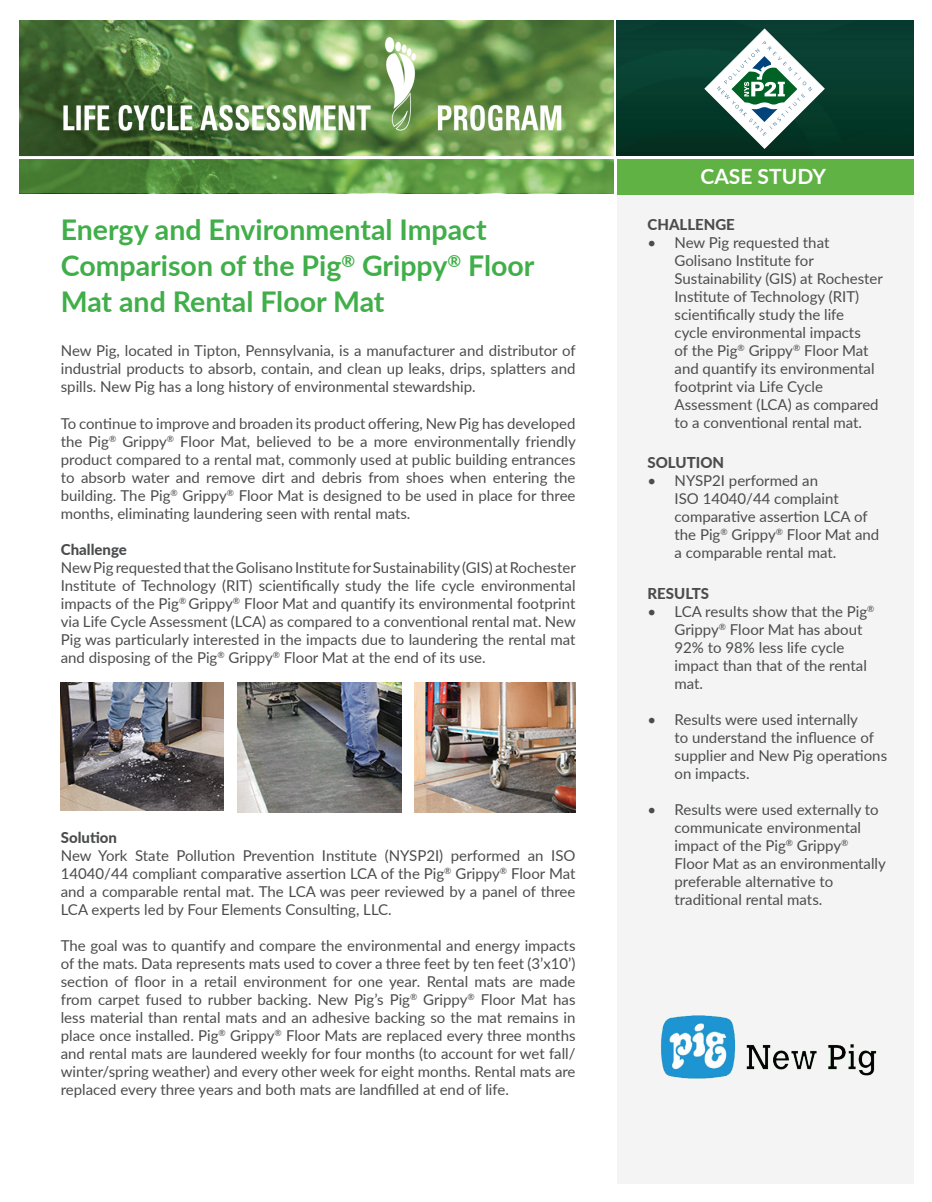
<style>
.page{position:relative;width:932px;height:1202px;background:#fff}
.page>*{position:absolute;margin:0;border:0;box-sizing:border-box;transform-origin:0 0}
.t1{font:700 28.5px/36px "Lato";color:#40ae49}
.t2{font:700 21px "Lato";color:#fff}
.t3{font:15px/18px "Lato";color:#4b4c4d;text-align:justify}
.t4{font:800 15px "Lato";color:#4b4c4d}
</style>
<div class="page">
<div style="left:617px;top:193px;width:296px;height:991px;background:#f4f4f4"></div>
<img style="left:617px;top:20px;width:296px;height:135px">
<svg style="left:704px;top:29px;width:120px;height:119px"></svg>
<img style="left:19px;top:20px;width:594px;height:140px">
<hr style="left:15px;top:156px;width:899px;height:3px;background:#fff">
<svg style="left:19px;top:160px;width:594px;height:33px;background:#5c9743"></svg>
<div style="left:617px;top:159px;width:296px;height:35px;background:#60b245"></div>
<img style="left:61px;top:37px;width:502px;height:102px">
<img style="left:61px;top:682px;width:163px;height:128px">
<img style="left:237px;top:682px;width:164px;height:130px">
<img style="left:414px;top:682px;width:161px;height:130px">
<img style="left:661px;top:1015px;width:216px;height:64px">
<h2 class="t2" style="left:700px;top:161px;width:127px">CASE STUDY</h2>
<h1 class="t1" style="left:61px;top:211px;width:475px">Energy and Environmental Impact<br>Comparison of the Pig<sup>®</sup> Grippy<sup>®</sup> Floor<br>Mat and Rental Floor Mat</h1>
<p class="t4" style="left:647px;top:213px;width:89px">CHALLENGE</p>
<p class="t3" style="left:674px;top:232px;width:210px;text-align:left;text-indent:-27px">• New Pig requested that<br>Golisano Institute for<br>Sustainability (GIS) at Rochester<br>Institute of Technology (RIT) scientifically study the life<br>cycle environmental impacts<br>of the Pig<sup>®</sup> Grippy<sup>®</sup> Floor Mat and quantify its environmental footprint via Life Cycle<br>Assessment (LCA) as compared to a conventional rental mat.</p>
<p class="t4" style="left:647px;top:451px;width:78px">SOLUTION</p>
<p class="t3" style="left:674px;top:471px;width:206px;text-align:left;text-indent:-27px">• NYSP2I performed an<br>ISO 14040/44 complaint comparative assertion LCA of the Pig<sup>®</sup> Grippy<sup>®</sup> Floor Mat and a comparable rental mat.</p>
<p class="t4" style="left:647px;top:582px;width:63px">RESULTS</p>
<p class="t3" style="left:674px;top:601px;width:201px;text-align:left;text-indent:-27px">• LCA results show that the Pig<sup>®<br></sup>Grippy<sup>®</sup> Floor Mat has about<br>92% to 98% less life cycle impact than that of the rental mat.</p>
<p class="t3" style="left:674px;top:709px;width:214px;text-align:left;text-indent:-27px">• Results were used internally<br>to understand the influence of supplier and New Pig operations on impacts.</p>
<p class="t3" style="left:674px;top:799px;width:213px;text-align:left;text-indent:-27px">• Results were used externally to communicate environmental impact of the Pig<sup>®</sup> Grippy<sup>®<br></sup>Floor Mat as an environmentally preferable alternative to traditional rental mats.</p>
<p class="t3" style="left:61px;top:341px;width:516px">New Pig, located in Tipton, Pennsylvania, is a manufacturer and distributor of industrial products to absorb, contain, and clean up leaks, drips, splatters and spills. New Pig has a long history of environmental stewardship.</p>
<p class="t3" style="left:61px;top:413px;width:516px">To continue to improve and broaden its product offering, New Pig has developed the Pig<sup>®</sup> Grippy<sup>®</sup> Floor Mat, believed to be a more environmentally friendly product compared to a rental mat, commonly used at public building entrances to absorb water and remove dirt and debris from shoes when entering the building. The Pig<sup>®</sup> Grippy<sup>®</sup> Floor Mat is designed to be used in place for three months, eliminating laundering seen with rental mats.</p>
<p class="t4" style="left:61px;top:538px;width:68px">Challenge</p>
<p class="t3" style="left:61px;top:557px;width:516px">New Pig requested that the Golisano Institute for Sustainability (GIS) at Rochester Institute of Technology (RIT) scientifically study the life cycle environmental impacts of the Pig<sup>®</sup> Grippy<sup>®</sup> Floor Mat and quantify its environmental footprint via Life Cycle Assessment (LCA) as compared to a conventional rental mat. New Pig was particularly interested in the impacts due to laundering the rental mat and disposing of the Pig<sup>®</sup> Grippy<sup>®</sup> Floor Mat at the end of its use.</p>
<p class="t4" style="left:61px;top:826px;width:58px">Solution</p>
<p class="t3" style="left:61px;top:845px;width:516px">New York State Pollution Prevention Institute (NYSP2I) performed an ISO 14040/44 compliant comparative assertion LCA of the Pig<sup>®</sup> Grippy<sup>®</sup> Floor Mat and a comparable rental mat. The LCA was peer reviewed by a panel of three LCA experts led by Four Elements Consulting, LLC.</p>
<p class="t3" style="left:61px;top:935px;width:516px">The goal was to quantify and compare the environmental and energy impacts of the mats. Data represents mats used to cover a three feet by ten feet (3’x10’) section of floor in a retail environment for one year. Rental mats are made from carpet fused to rubber backing. New Pig’s Pig<sup>®</sup> Grippy<sup>®</sup> Floor Mat has less material than rental mats and an adhesive backing so the mat remains in place once installed. Pig<sup>®</sup> Grippy<sup>®</sup> Floor Mats are replaced every three months and rental mats are laundered weekly for four months (to account for wet fall/ winter/spring weather) and every other week for eight months. Rental mats are replaced every three years and both mats are landfilled at end of life.</p>
</div>
